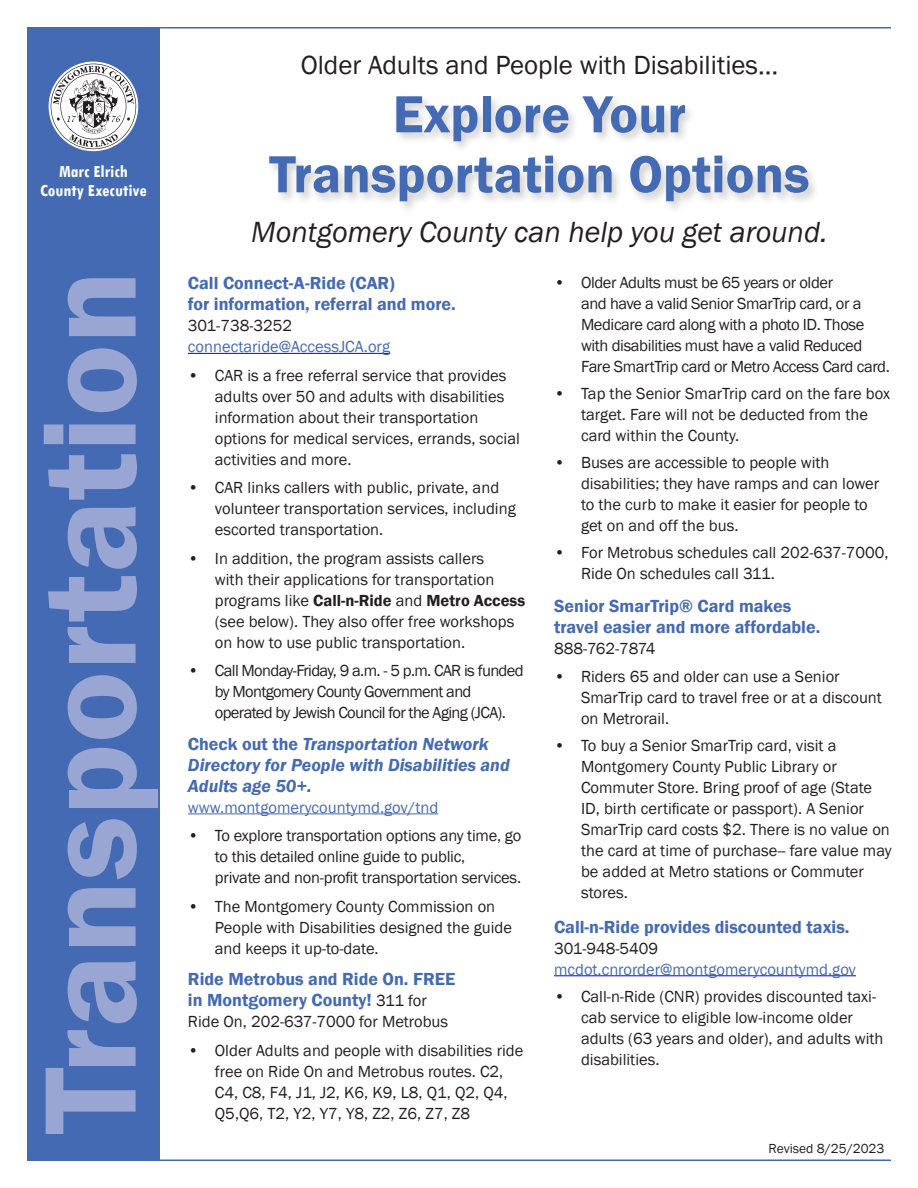
<style>
.page{position:relative;width:918px;height:1188px;background:#fff}
.page>*{position:absolute;margin:0;border:0;box-sizing:border-box;transform-origin:0 0}
.t1{font:600 135px "Franklin Gothic";color:#99a5d3}
.t2{font:600 54px "Franklin Gothic";color:#446ab3}
.t3{font:italic 30px "Franklin Gothic";color:#231f20}
.t4{font:27px "Franklin Gothic";color:#231f20}
.t5{font:600 18px "Franklin Gothic";color:#446ab3}
.t6{font:italic 600 18px/21px "Franklin Gothic";color:#446ab3}
.t7{font:700 condensed 18px "Tw Cen";color:#fff}
.t8{font:16.5px/21px "Franklin Gothic";color:#231f20}
.t9{font:16.5px/21px "Franklin Gothic";letter-spacing:-.025em;color:#231f20}
.t10{font:16.5px/21px "Franklin Gothic";letter-spacing:-.04em;color:#231f20}
.t11{font:16.5px "Franklin Gothic";color:#446ab3}
.t12{font:13.5px "Franklin Gothic";color:#231f20}
.s1{font-weight:600}
.s2{font-style:normal}
.s3{font-weight:400;font-size:16.5px;color:#231f20}
</style>
<div class="page">
<div style="left:27px;top:27px;width:133px;height:1134px;background:#446ab3"></div>
<div style="left:266px;top:93px;width:555px;height:121px;background:#231f20;opacity:.21"></div>
<hr style="left:27px;top:27px;width:864px;height:1px;background:#446ab3">
<hr style="left:188px;top:353px;width:202px;height:1px;background:#00f">
<hr style="left:188px;top:813px;width:250px;height:1px;background:#446ab3">
<hr style="left:554px;top:975px;width:302px;height:1px;background:#00f">
<hr style="left:27px;top:1160px;width:864px;height:1px;background:#446ab3">
<svg style="left:51px;top:64px;width:85px;height:85px;background:#b6bbc6"></svg>
<p class="t7" style="left:59px;top:160px;width:70px">Marc Elrich</p>
<p class="t7" style="left:40px;top:180px;width:108px">County Executive</p>
<p class="t1" style="left:7px;top:1134px;width:865px;rotate:-90deg">Transportation</p>
<p class="t4" style="left:301px;top:48px;width:479px">Older Adults and People with Disabilities…</p>
<p class="t2" style="left:393px;top:81px;width:295px">Explore Your</p>
<p class="t2" style="left:269px;top:141px;width:542px">Transportation Options</p>
<p class="t3" style="left:251px;top:214px;width:578px">Montgomery County can help you get around.</p>
<p class="t5" style="left:188px;top:272px;width:208px">Call Connect-A-Ride (CAR)</p>
<p class="t5" style="left:188px;top:293px;width:269px">for information, referral and more.</p>
<p class="t8" style="left:188px;top:316px;width:106px">301-738-3252</p>
<p class="t11" style="left:188px;top:336px;width:204px">connectaride@AccessJCA.org</p>
<p class="t8" style="left:215px;top:365px;width:306px;text-indent:-27px">• CAR is a free referral service that provides adults over 50 and adults with disabilities information about their transportation options for medical services, errands, social activities and more.</p>
<p class="t8" style="left:215px;top:478px;width:302px;text-indent:-27px">• CAR links callers with public, private, and volunteer transportation services, including escorted transportation.</p>
<p class="t8" style="left:215px;top:548px;width:312px;text-indent:-27px">• In addition, the program assists callers<br>with their applications for transportation programs like <span class="s1">Call-n-Ride</span> and <span class="s1">Metro Access </span>(see below). They also offer free workshops on how to use public transportation.</p>
<p class="t10" style="left:215px;top:661px;width:310px;text-indent:-27px">• Call Monday-Friday, 9 a.m. - 5 p.m. CAR is funded by Montgomery County Government and</p>
<p class="t10" style="left:215px;top:703px;width:292px">operated by Jewish Council for the Aging (JCA).</p>
<p class="t6" style="left:188px;top:733px;width:323px"><span class="s2">Check out the</span> Transportation Network<br>Directory for People with Disabilities and<br>Adults age 50+.</p>
<p class="t11" style="left:188px;top:797px;width:252px">www.montgomerycountymd.gov/tnd</p>
<p class="t8" style="left:215px;top:826px;width:308px;text-indent:-27px">• To explore transportation options any time, go to this detailed online guide to public,</p>
<p class="t8" style="left:215px;top:868px;width:308px">private and non-profit transportation services.</p>
<p class="t8" style="left:215px;top:896px;width:299px;text-indent:-27px">• The Montgomery County Commission on<br>People with Disabilities designed the guide and keeps it up-to-date.</p>
<p class="t5" style="left:188px;top:968px;width:269px">Ride Metrobus and Ride On. FREE</p>
<p class="t5" style="left:188px;top:989px;width:241px">in Montgomery County! <span class="s3">311 for</span></p>
<p class="t8" style="left:188px;top:1012px;width:262px">Ride On, 202-637-7000 for Metrobus</p>
<p class="t8" style="left:215px;top:1040px;width:310px;text-indent:-27px">• Older Adults and people with disabilities ride free on Ride On and Metrobus routes. C2, C4, C8, F4, J1, J2, K6, K9, L8, Q1, Q2, Q4, Q5,Q6, T2, Y2, Y7, Y8, Z2, Z6, Z7, Z8</p>
<p class="t9" style="left:581px;top:272px;width:310px;text-indent:-27px">• Older Adults must be 65 years or older<br>and have a valid Senior SmarTrip card, or a Medicare card along with a photo ID. Those with disabilities must have a valid Reduced Fare SmartTrip card or Metro Access Card card.</p>
<p class="t8" style="left:581px;top:383px;width:310px;text-indent:-27px">• Tap the Senior SmarTrip card on the fare box target. Fare will not be deducted from the card within the County.</p>
<p class="t8" style="left:554px;top:452px;width:277px">• Buses are accessible to people with</p>
<p class="t8" style="left:581px;top:473px;width:300px">disabilities; they have ramps and can lower to the curb to make it easier for people to get on and off the bus.</p>
<p class="t8" style="left:581px;top:542px;width:309px;text-indent:-27px">• For Metrobus schedules call 202-637-7000,<br>Ride On schedules call 311.</p>
<p class="t5" style="left:554px;top:594px;width:239px">Senior SmarTrip® Card makes</p>
<p class="t5" style="left:554px;top:615px;width:268px">travel easier and more affordable.</p>
<p class="t8" style="left:554px;top:638px;width:103px">888-762-7874</p>
<p class="t8" style="left:554px;top:666px;width:287px">• Riders 65 and older can use a Senior</p>
<p class="t8" style="left:581px;top:687px;width:302px">SmarTrip card to travel free or at a discount on Metrorail.</p>
<p class="t8" style="left:554px;top:735px;width:284px">• To buy a Senior SmarTrip card, visit a</p>
<p class="t8" style="left:581px;top:756px;width:312px">Montgomery County Public Library or Commuter Store. Bring proof of age (State ID, birth certificate or passport). A Senior SmarTrip card costs $2. There is no value on the card at time of purchase-- fare value may be added at Metro stations or Commuter stores.</p>
<p class="t5" style="left:554px;top:915px;width:297px">Call-n-Ride provides discounted taxis.</p>
<p class="t8" style="left:554px;top:938px;width:106px">301-948-5409</p>
<p class="t11" style="left:554px;top:959px;width:303px">mcdot.cnrorder@montgomerycountymd.gov</p>
<p class="t8" style="left:581px;top:986px;width:304px;text-indent:-27px">• Call-n-Ride (CNR) provides discounted taxi&shy;cab service to eligible low-income older adults (63 years and older), and adults with disabilities.</p>
<p class="t12" style="left:768px;top:1140px;width:118px">Revised 8/25/2023</p>
</div>
